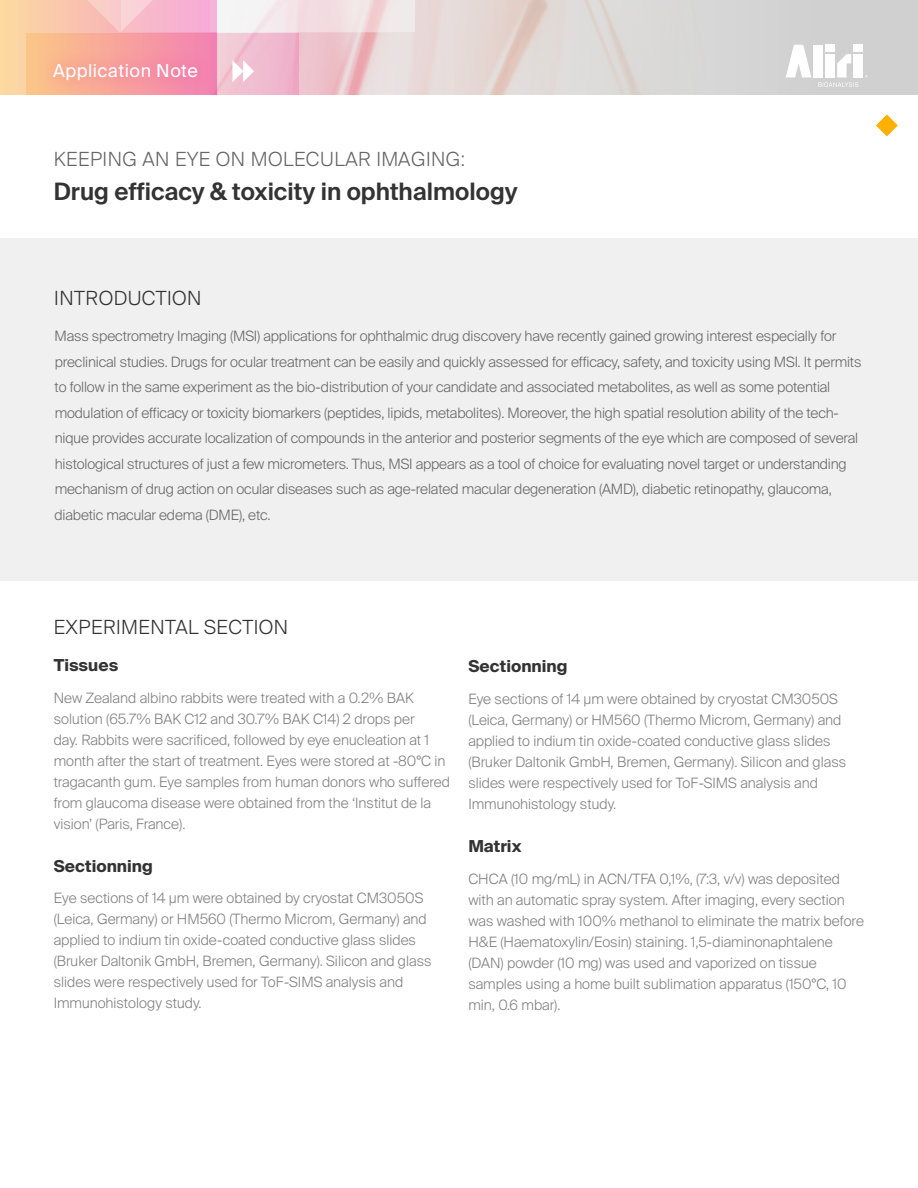
<style>
.page{position:relative;width:918px;height:1188px;background:#fff}
.page>*{position:absolute;margin:0;border:0;box-sizing:border-box;transform-origin:0 0}
.t1{font:600 24px "Suisse Intl";color:#333}
.t2{font:300 19.5px "Suisse Intl";letter-spacing:.025em;color:#333}
.t3{font:300 19.5px "Suisse Intl";letter-spacing:.025em;color:#666}
.t4{font:18px "Suisse Intl";letter-spacing:.025em;color:#fff}
.t5{font:700 16.5px "Suisse Intl";color:#333}
.t6{font:300 14.25px/21px "Suisse Intl";color:#7f7f7f}
.t7{font:300 14.25px/25.5px "Suisse Intl";letter-spacing:-.01em;color:#666}
</style>
<div class="page">
<img style="left:230px;top:0;width:688px;height:95px">
<div style="left:0;top:0;width:216px;height:95px;background:#fcd6a3"></div>
<svg style="left:26px;top:33px;width:272px;height:62px"></svg>
<svg style="left:230px;top:0;width:185px;height:32px;fill:#f3e6e9"></svg>
<svg style="left:44px;top:0;width:186px;height:33px"></svg>
<div style="left:854px;top:54px;width:9px;height:23px;background:#fff"></div>
<svg style="left:786px;top:45px;width:25px;height:32px"></svg>
<div style="left:814px;top:45px;width:9px;height:32px;background:#fff"></div>
<svg style="left:818px;top:54px;width:40px;height:33px"></svg>
<div style="left:825px;top:45px;width:10px;height:7px;background:#fff"></div>
<div style="left:854px;top:45px;width:9px;height:7px;background:#fff"></div>
<div style="left:37px;top:47px;width:177px;height:49px;background:#ff008c;opacity:.38"></div>
<svg style="left:232px;top:60px;width:22px;height:22px"></svg>
<svg style="left:876px;top:115px;width:22px;height:21px"></svg>
<div style="left:0;top:239px;width:918px;height:342px;background:#f0f0f0"></div>
<p class="t4" style="left:53px;top:60px;width:146px">Application Note</p>
<h2 class="t3" style="left:54px;top:148px;width:413px">KEEPING AN EYE ON MOLECULAR IMAGING:</h2>
<h1 class="t1" style="left:54px;top:178px;width:466px">Drug efficacy &amp; toxicity in ophthalmology</h1>
<h2 class="t2" style="left:54px;top:287px;width:149px">INTRODUCTION</h2>
<p class="t7" style="left:55px;top:324px;width:809px">Mass spectrometry Imaging (MSI) applications for ophthalmic drug discovery have recently gained growing interest especially for preclinical studies. Drugs for ocular treatment can be easily and quickly assessed for efficacy, safety, and toxicity using MSI. It permits to follow in the same experiment as the bio-distribution of your candidate and associated metabolites, as well as some potential modulation of efficacy or toxicity biomarkers (peptides, lipids, metabolites). Moreover, the high spatial resolution ability of the tech&shy;nique provides accurate localization of compounds in the anterior and posterior segments of the eye which are composed of several histological structures of just a few micrometers. Thus, MSI appears as a tool of choice for evaluating novel target or understanding mechanism of drug action on ocular diseases such as age-related macular degeneration (AMD), diabetic retinopathy, glaucoma, diabetic macular edema (DME), etc.</p>
<h2 class="t2" style="left:54px;top:616px;width:236px">EXPERIMENTAL SECTION</h2>
<p class="t5" style="left:54px;top:656px;width:66px">Tissues</p>
<p class="t6" style="left:54px;top:687px;width:398px">New Zealand albino rabbits were treated with a 0.2% BAK solution (65.7% BAK C12 and 30.7% BAK C14) 2 drops per<br>day. Rabbits were sacrificed, followed by eye enucleation at 1 month after the start of treatment. Eyes were stored at -80°C in tragacanth gum. Eye samples from human donors who suffered from glaucoma disease were obtained from the ‘Institut de la vision’ (Paris, France).</p>
<p class="t5" style="left:54px;top:856px;width:101px">Sectionning</p>
<p class="t6" style="left:54px;top:888px;width:379px">Eye sections of 14 μm were obtained by cryostat CM3050S (Leica, Germany) or HM560 (Thermo Microm, Germany) and applied to indium tin oxide-coated conductive glass slides (Bruker Daltonik GmbH, Bremen, Germany). Silicon and glass slides were respectively used for ToF-SIMS analysis and Immunohistology study.</p>
<p class="t5" style="left:468px;top:657px;width:101px">Sectionning</p>
<p class="t6" style="left:468px;top:689px;width:379px">Eye sections of 14 μm were obtained by cryostat CM3050S (Leica, Germany) or HM560 (Thermo Microm, Germany) and applied to indium tin oxide-coated conductive glass slides (Bruker Daltonik GmbH, Bremen, Germany). Silicon and glass slides were respectively used for ToF-SIMS analysis and Immunohistology study.</p>
<p class="t5" style="left:468px;top:836px;width:55px">Matrix</p>
<p class="t6" style="left:468px;top:868px;width:397px">CHCA (10 mg/mL) in ACN/TFA 0,1%, (7:3, v/v) was deposited with an automatic spray system. After imaging, every section was washed with 100% methanol to eliminate the matrix before H&amp;E (Haematoxylin/Eosin) staining. 1,5-diaminonaphtalene (DAN) powder (10 mg) was used and vaporized on tissue samples using a home built sublimation apparatus (150°C, 10 min, 0.6 mbar).</p>
</div>
